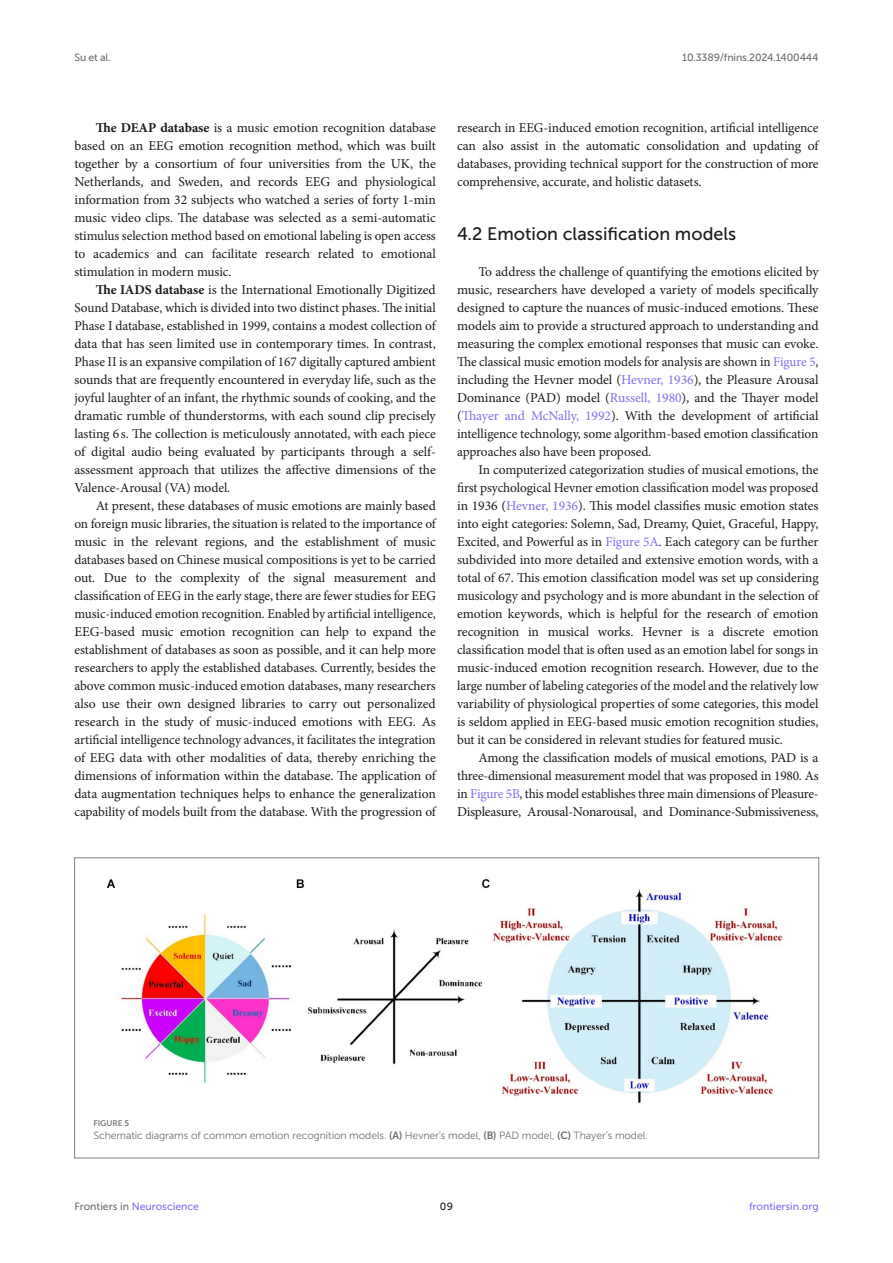
<style>
.page{position:relative;width:893px;height:1263px;background:#fff}
.page>*{position:absolute;margin:0;border:0;box-sizing:border-box;transform-origin:0 0}
.HEAD_2{font:18px "Museo Sans 500";color:#1b1c1b}
.TEXT{font:13.5px/18px "Minion Pro";letter-spacing:-.01em;color:#1b1c1b;text-align:justify}
.TEXT_FLUSH{font:13.5px/18px "Minion Pro";letter-spacing:-.005em;color:#1b1c1b;text-align:justify}
.FIG_LEG{font:10.5px "Museo Sans 300";letter-spacing:-.01em;color:#706f70}
.t1{font:10.5px "Museo Sans 500";color:#856df0}
.t2{font:10.5px "Museo Sans 500";letter-spacing:-.015em;color:#706f70}
.t3{font:10.5px "Museo Sans 500";color:#1b1c1b}
.FIG_HD{font:8.25px "Museo Sans 700";letter-spacing:-.01em;color:#7e7f7f}
.s1{font-weight:700}
.s2{color:#856df0}
.s3{font-family:"Museo Sans 700"}
.s4{color:#706f70}
</style>
<div class="page">
<img style="left:106px;top:879px;width:677px;height:224px">
<p class="t2" style="left:74px;top:51px;width:38px">Su et al.</p>
<p class="t2" style="left:682px;top:51px;width:138px">10.3389/fnins.2024.1400444</p>
<p class="TEXT" style="left:74px;top:119px;width:363px;text-indent:21px"><span class="s1">The DEAP database</span> is a music emotion recognition database based on an EEG emotion recognition method, which was built together by a consortium of four universities from the UK, the Netherlands, and Sweden, and records EEG and physiological information from 32 subjects who watched a series of forty 1-min music video clips. The database was selected as a semi-automatic stimulus selection method based on emotional labeling is open access to academics and can facilitate research related to emotional stimulation in modern music.</p>
<p class="TEXT" style="left:74px;top:281px;width:363px;text-indent:21px"><span class="s1">The IADS database</span> is the International Emotionally Digitized Sound Database, which is divided into two distinct phases. The initial Phase I database, established in 1999, contains a modest collection of data that has seen limited use in contemporary times. In contrast, Phase II is an expansive compilation of 167 digitally captured ambient sounds that are frequently encountered in everyday life, such as the joyful laughter of an infant, the rhythmic sounds of cooking, and the dramatic rumble of thunderstorms, with each sound clip precisely lasting 6s. The collection is meticulously annotated, with each piece of digital audio being evaluated by participants through a self&shy;assessment approach that utilizes the affective dimensions of the Valence-Arousal (VA) model.</p>
<p class="TEXT" style="left:74px;top:497px;width:363px;text-indent:21px">At present, these databases of music emotions are mainly based on foreign music libraries, the situation is related to the importance of music in the relevant regions, and the establishment of music databases based on Chinese musical compositions is yet to be carried out. Due to the complexity of the signal measurement and classification of EEG in the early stage, there are fewer studies for EEG music-induced emotion recognition. Enabled by artificial intelligence, EEG-based music emotion recognition can help to expand the establishment of databases as soon as possible, and it can help more researchers to apply the established databases. Currently, besides the above common music-induced emotion databases, many researchers also use their own designed libraries to carry out personalized research in the study of music-induced emotions with EEG. As artificial intelligence technology advances, it facilitates the integration of EEG data with other modalities of data, thereby enriching the dimensions of information within the database. The application of data augmentation techniques helps to enhance the generalization capability of models built from the database. With the progression of</p>
<p class="TEXT" style="left:457px;top:119px;width:363px">research in EEG-induced emotion recognition, artificial intelligence can also assist in the automatic consolidation and updating of databases, providing technical support for the construction of more comprehensive, accurate, and holistic datasets.</p>
<p class="HEAD_2" style="left:457px;top:224px;width:281px">4.2 Emotion classification models</p>
<p class="TEXT_FLUSH" style="left:457px;top:263px;width:363px;text-indent:21px">To address the challenge of quantifying the emotions elicited by music, researchers have developed a variety of models specifically designed to capture the nuances of music-induced emotions. These models aim to provide a structured approach to understanding and measuring the complex emotional responses that music can evoke.<br>The classical music emotion models for analysis are shown in <span class="s2">Figure 5</span>, including the Hevner model (<span class="s2">Hevner, 1936</span>), the Pleasure Arousal Dominance (PAD) model (<span class="s2">Russell, 1980</span>), and the Thayer model (<span class="s2">Thayer and McNally, 1992</span>). With the development of artificial intelligence technology, some algorithm-based emotion classification approaches also have been proposed.</p>
<p class="TEXT" style="left:457px;top:461px;width:363px;text-indent:21px">In computerized categorization studies of musical emotions, the first psychological Hevner emotion classification model was proposed in 1936 (<span class="s2">Hevner, 1936</span>). This model classifies music emotion states into eight categories: Solemn, Sad, Dreamy, Quiet, Graceful, Happy, Excited, and Powerful as in <span class="s2">Figure 5A</span>. Each category can be further subdivided into more detailed and extensive emotion words, with a total of 67. This emotion classification model was set up considering musicology and psychology and is more abundant in the selection of emotion keywords, which is helpful for the research of emotion recognition in musical works. Hevner is a discrete emotion classification model that is often used as an emotion label for songs in music-induced emotion recognition research. However, due to the large number of labeling categories of the model and the relatively low variability of physiological properties of some categories, this model is seldom applied in EEG-based music emotion recognition studies, but it can be considered in relevant studies for featured music.</p>
<p class="TEXT" style="left:457px;top:749px;width:363px;text-indent:21px">Among the classification models of musical emotions, PAD is a three-dimensional measurement model that was proposed in 1980. As in <span class="s2">Figure 5B</span>, this model establishes three main dimensions of Pleasure-Displeasure, Arousal-Nonarousal, and Dominance-Submissiveness,</p>
<p class="FIG_HD" style="left:94px;top:1118px;width:37px">FIGURE 5</p>
<p class="FIG_LEG" style="left:94px;top:1130px;width:556px">Schematic diagrams of common emotion recognition models. <span class="s3">(A)</span> Hevner’s model, <span class="s3">(B)</span> PAD model, <span class="s3">(C)</span> Thayer’s model.</p>
<p class="t1" style="left:74px;top:1200px;width:126px"><span class="s4">Frontiers in</span> Neuroscience</p>
<p class="t3" style="left:440px;top:1200px;width:15px">09</p>
<p class="t1" style="left:749px;top:1200px;width:71px">frontiersin.org</p>
</div>
